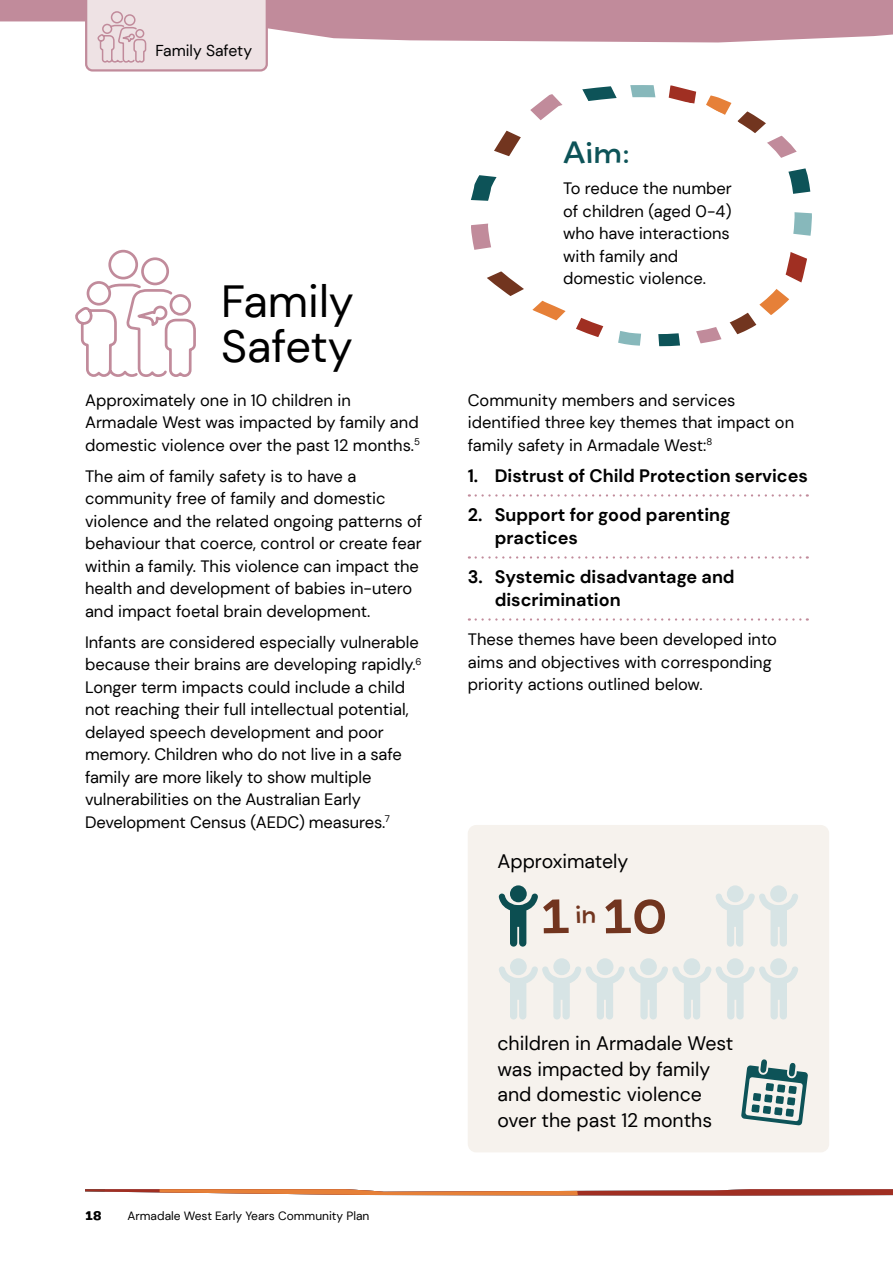
<style>
.page{position:relative;width:893px;height:1263px;background:#fff}
.page>*{position:absolute;margin:0;border:0;box-sizing:border-box;transform-origin:0 0}
.Body{font:500 52.5px "Grenadine MVB";color:#72351f}
.H4_on_TOC{font:45px/45px "DM Sans";color:#000}
.t1{font:500 27px "Grenadine MVB";color:#0d5358}
.Body-2{font:500 22.5px "Grenadine MVB";color:#72351f}
.Body-3{font:19.5px/25.5px "DM Sans";color:#000}
.t2{font:700 18px/22.5px "DM Sans";color:#000}
.Body-4{font:16.5px/22.5px "DM Sans";color:#000}
.Infographic_text{font:15.75px "DM Sans";color:#000}
.t3{font:700 13.5px "Grenadine MVB";color:#000}
.t4{font:12px "DM Sans";color:#000}
</style>
<div class="page">
<svg style="left:658px;top:212px;width:154px;height:135px"></svg>
<svg style="left:471px;top:223px;width:170px;height:123px"></svg>
<svg style="left:471px;top:85px;width:185px;height:116px"></svg>
<svg style="left:668px;top:85px;width:143px;height:109px"></svg>
<svg style="left:485px;top:97px;width:312px;height:239px"></svg>
<svg style="left:75px;top:249px;width:121px;height:128px"></svg>
<svg style="left:476px;top:494px;width:332px;height:3px"></svg>
<svg style="left:476px;top:556px;width:332px;height:3px"></svg>
<svg style="left:476px;top:618px;width:332px;height:3px"></svg>
<svg style="left:0;top:0;width:893px;height:72px"></svg>
<div style="left:468px;top:825px;width:361px;height:327px;background:#f6f2ed;border-radius:9px"></div>
<svg style="left:498px;top:885px;width:40px;height:62px"></svg>
<svg style="left:716px;top:885px;width:82px;height:62px"></svg>
<svg style="left:499px;top:958px;width:299px;height:61px"></svg>
<svg style="left:741px;top:1059px;width:67px;height:66px"></svg>
<svg style="left:85px;top:1189px;width:808px;height:6px"></svg>
<p class="Infographic_text" style="left:155px;top:41px;width:98px">Family Safety</p>
<h3 class="H4_on_TOC" style="left:221px;top:278px;width:134px">Family<br>Safety</h3>
<p class="Body-4" style="left:85px;top:388px;width:336px">Approximately one in 10 children in<br>Armadale West was impacted by family and domestic violence over the past 12 months.<sup>5</sup></p>
<p class="Body-4" style="left:85px;top:464px;width:339px">The aim of family safety is to have a community free of family and domestic violence and the related ongoing patterns of behaviour that coerce, control or create fear within a family. This violence can impact the health and development of babies in-utero and impact foetal brain development.</p>
<p class="Body-4" style="left:85px;top:630px;width:338px">Infants are considered especially vulnerable because their brains are developing rapidly.<sup>6<br></sup>Longer term impacts could include a child not reaching their full intellectual potential, delayed speech development and poor memory. Children who do not live in a safe family are more likely to show multiple vulnerabilities on the Australian Early Development Census (AEDC) measures.<sup>7</sup></p>
<p class="t3" style="left:85px;top:1204px;width:18px">18</p>
<p class="t4" style="left:128px;top:1208px;width:243px">Armadale West Early Years Community Plan</p>
<p class="t1" style="left:563px;top:133px;width:68px">Aim:</p>
<p class="Body-4" style="left:563px;top:177px;width:170px">To reduce the number of children (aged 0-4) who have interactions with family and domestic violence.</p>
<p class="Body-4" style="left:468px;top:388px;width:328px">Community members and services identified three key themes that impact on family safety in Armadale West:<sup>8</sup></p>
<p class="t2" style="left:468px;top:464px;width:342px">1. Distrust of Child Protection services</p>
<p class="t2" style="left:495px;top:503px;width:237px;text-indent:-27px">2. Support for good parenting practices</p>
<p class="t2" style="left:495px;top:565px;width:241px;text-indent:-27px">3. Systemic disadvantage and discrimination</p>
<p class="Body-4" style="left:468px;top:628px;width:311px">These themes have been developed into aims and objectives with corresponding priority actions outlined below.</p>
<p class="Body-3" style="left:497px;top:849px;width:132px">Approximately</p>
<p class="Body" style="left:539px;top:875px;width:33px">1</p>
<p class="Body-2" style="left:575px;top:898px;width:23px">in</p>
<p class="Body" style="left:601px;top:875px;width:67px">10</p>
<p class="Body-3" style="left:497px;top:1031px;width:237px">children in Armadale West was impacted by family and domestic violence over the past 12 months</p>
</div>
